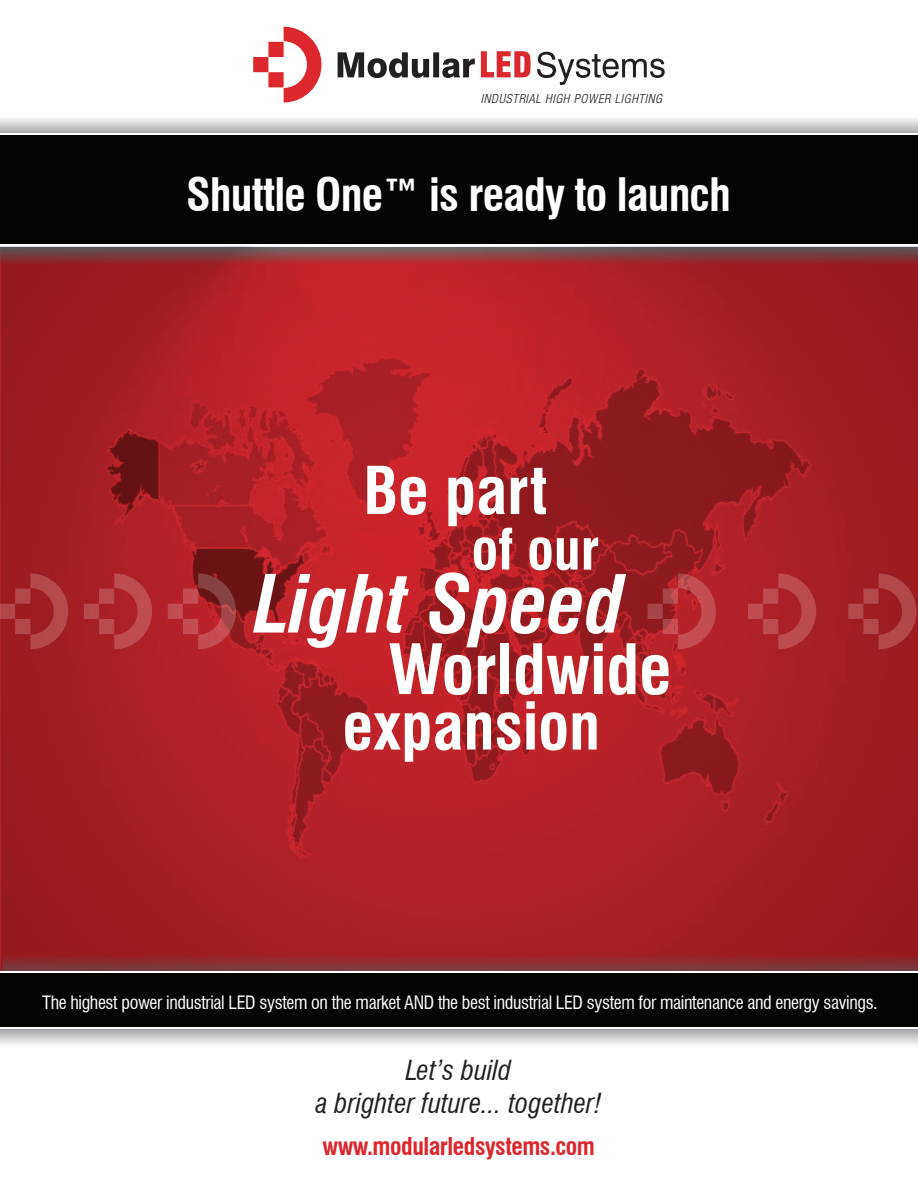
<style>
.page{position:relative;width:918px;height:1188px;background:#fff}
.page>*{position:absolute;margin:0;border:0;box-sizing:border-box;transform-origin:0 0}
.t1{font:italic 700 condensed 78px "Swiss 721 BT";color:#fff}
.t2{font:700 condensed 67.5px "Swiss 721 BT";color:#fff}
.t3{font:700 condensed 64.2px "Swiss 721 BT";color:#fff}
.t4{font:700 condensed 55.5px "Swiss 721 BT";color:#fff}
.t5{font:700 condensed 45px "Swiss 721 BT";letter-spacing:-.02em;color:#fff}
.t6{font:italic condensed 27px/32.4px "Swiss 721 BT";color:#231f20;text-align:center}
.t7{font:700 condensed 24px "Swiss 721 BT";letter-spacing:-.02em;color:#dc272d}
.t8{font:condensed 18px "Swiss 721 BT";letter-spacing:-.02em;color:#fff}
.t9{font:italic 300 condensed 12.6px "Helvetica Neue LT Std";letter-spacing:.05em;color:#231f20}
</style>
<div class="page">
<svg style="left:253px;top:27px;width:68px;height:75px"></svg>
<svg style="left:537px;top:52px;width:128px;height:33px"></svg>
<svg style="left:338px;top:52px;width:137px;height:26px"></svg>
<svg style="left:481px;top:51px;width:50px;height:26px"></svg>
<div style="left:0;top:136px;width:918px;height:108px;background:#040503"></div>
<svg style="left:0;top:118px;width:918px;height:14px;background:#d2d2d3"></svg>
<div style="left:0;top:973px;width:918px;height:54px;background:#040503"></div>
<svg style="left:0;top:1030px;width:918px;height:15px;background:#cecfd0"></svg>
<img style="left:0;top:247px;width:917px;height:724px">
<svg style="left:748px;top:573px;width:68px;height:76px;background:#b23135"></svg>
<svg style="left:848px;top:573px;width:68px;height:76px;background:#a62e32"></svg>
<svg style="left:648px;top:573px;width:68px;height:76px;background:#b23136"></svg>
<svg style="left:168px;top:573px;width:68px;height:76px;background:#aa3034"></svg>
<svg style="left:84px;top:573px;width:68px;height:76px;background:#b23135"></svg>
<svg style="left:0;top:573px;width:68px;height:76px;background:#a62e32"></svg>
<p class="t9" style="left:481px;top:91px;width:183px">INDUSTRIAL HIGH POWER LIGHTING</p>
<h3 class="t5" style="left:186px;top:167px;width:546px">Shuttle One™ is ready to launch</h3>
<h3 class="t3" style="left:363px;top:452px;width:186px">Be part</h3>
<h3 class="t4" style="left:472px;top:516px;width:129px">of our</h3>
<h1 class="t1" style="left:254px;top:557px;width:372px">Light Speed</h1>
<h2 class="t2" style="left:388px;top:629px;width:285px">Worldwide</h2>
<h3 class="t3" style="left:343px;top:688px;width:259px">expansion</h3>
<p class="t8" style="left:42px;top:992px;width:837px">The highest power industrial LED system on the market AND the best industrial LED system for maintenance and energy savings.</p>
<h3 class="t6" style="left:316px;top:1054px;width:287px">Let’s build<br>a brighter future... together!</h3>
<h3 class="t7" style="left:322px;top:1132px;width:274px">www.modularledsystems.com</h3>
</div>
